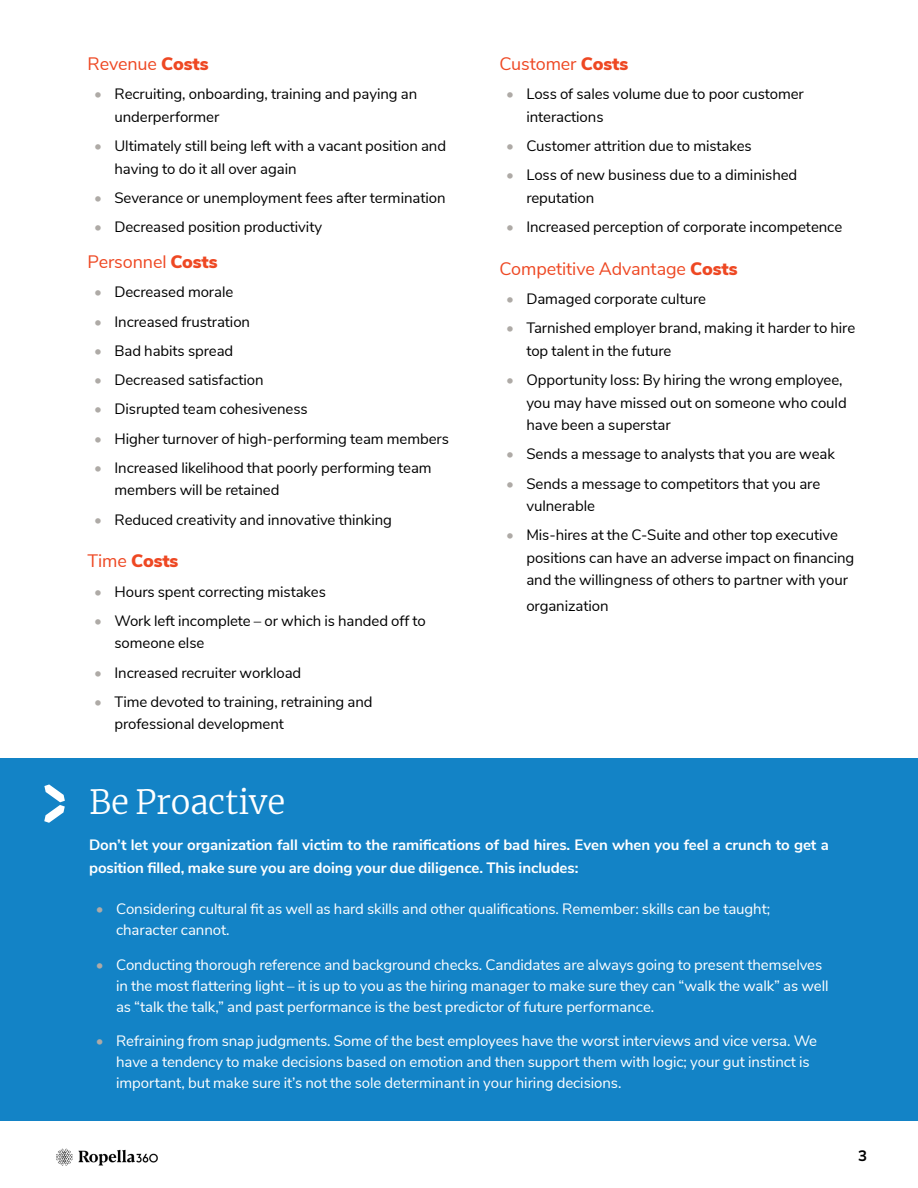
<style>
.page{position:relative;width:918px;height:1188px;background:#fff}
.page>*{position:absolute;margin:0;border:0;box-sizing:border-box;transform-origin:0 0}
.t1{font:300 33px "Merriweather";letter-spacing:-.005em;color:#fff}
.t2{font:18px "Nunito Sans";letter-spacing:-.005em;color:#ee4823}
.t3{font:900 18px "Nunito Sans";letter-spacing:-.005em;color:#ee4823}
.t4{font:15px/22.5px "Nunito Sans";letter-spacing:-.005em;color:#000}
.t5{font:15px/21px "Nunito Sans";letter-spacing:-.005em;color:#fff}
.t6{font:700 15px/22.5px "Nunito Sans";letter-spacing:-.005em;color:#fff}
.t7{font:700 15px "Nunito Sans 7 pt";color:#000}
.s1{font-weight:900}
.s2{font-weight:900;color:#aeaaa6}
.s3{font-weight:400}
</style>
<div class="page">
<img style="left:56px;top:1148px;width:102px;height:18px">
<div style="left:0;top:758px;width:918px;height:363px;background:#1383c6"></div>
<svg style="left:44px;top:784px;width:21px;height:39px"></svg>
<p class="t2" style="left:87px;top:51px;width:123px">Revenue <span class="s1">Costs</span></p>
<p class="t4" style="left:114px;top:82px;width:304px;text-indent:-20px"><span class="s2">•</span> Recruiting, onboarding, training and paying an underperformer</p>
<p class="t4" style="left:114px;top:134px;width:333px;text-indent:-20px"><span class="s2">•</span> Ultimately still being left with a vacant position and having to do it all over again</p>
<p class="t4" style="left:94px;top:185px;width:353px"><span class="s2">•</span> Severance or unemployment fees after termination</p>
<p class="t4" style="left:94px;top:215px;width:229px"><span class="s2">•</span> Decreased position productivity</p>
<p class="t2" style="left:87px;top:249px;width:132px">Personnel <span class="s1">Costs</span></p>
<p class="t4" style="left:94px;top:280px;width:141px"><span class="s2">•</span> Decreased morale</p>
<p class="t4" style="left:94px;top:309px;width:157px"><span class="s2">•</span> Increased frustration</p>
<p class="t4" style="left:94px;top:338px;width:141px"><span class="s2">•</span> Bad habits spread</p>
<p class="t4" style="left:94px;top:368px;width:171px"><span class="s2">•</span> Decreased satisfaction</p>
<p class="t4" style="left:94px;top:397px;width:215px"><span class="s2">•</span> Disrupted team cohesiveness</p>
<p class="t4" style="left:94px;top:426px;width:356px"><span class="s2">•</span> Higher turnover of high-performing team members</p>
<p class="t4" style="left:114px;top:455px;width:319px;text-indent:-20px"><span class="s2">•</span> Increased likelihood that poorly performing team members will be retained</p>
<p class="t4" style="left:94px;top:507px;width:299px"><span class="s2">•</span> Reduced creativity and innovative thinking</p>
<p class="t3" style="left:87px;top:548px;width:92px"><span class="s3">Time</span> Costs</p>
<p class="t4" style="left:94px;top:579px;width:233px"><span class="s2">•</span> Hours spent correcting mistakes</p>
<p class="t4" style="left:114px;top:608px;width:313px;text-indent:-20px"><span class="s2">•</span> Work left incomplete – or which is handed off to someone else</p>
<p class="t4" style="left:94px;top:660px;width:209px"><span class="s2">•</span> Increased recruiter workload</p>
<p class="t4" style="left:114px;top:689px;width:260px;text-indent:-20px"><span class="s2">•</span> Time devoted to training, retraining and professional development</p>
<p class="t2" style="left:499px;top:51px;width:130px">Customer <span class="s1">Costs</span></p>
<p class="t4" style="left:526px;top:82px;width:279px;text-indent:-20px"><span class="s2">•</span> Loss of sales volume due to poor customer interactions</p>
<p class="t4" style="left:506px;top:134px;width:247px"><span class="s2">•</span> Customer attrition due to mistakes</p>
<p class="t4" style="left:526px;top:163px;width:272px;text-indent:-20px"><span class="s2">•</span> Loss of new business due to a diminished reputation</p>
<p class="t4" style="left:506px;top:215px;width:338px"><span class="s2">•</span> Increased perception of corporate incompetence</p>
<p class="t2" style="left:499px;top:255px;width:240px">Competitive Advantage <span class="s1">Costs</span></p>
<p class="t4" style="left:506px;top:287px;width:201px"><span class="s2">•</span> Damaged corporate culture</p>
<p class="t4" style="left:526px;top:316px;width:330px;text-indent:-20px"><span class="s2">•</span> Tarnished employer brand, making it harder to hire top talent in the future</p>
<p class="t4" style="left:526px;top:368px;width:322px;text-indent:-20px"><span class="s2">•</span> Opportunity loss: By hiring the wrong employee, you may have missed out on someone who could have been a superstar</p>
<p class="t4" style="left:506px;top:442px;width:330px"><span class="s2">•</span> Sends a message to analysts that you are weak</p>
<p class="t4" style="left:526px;top:471px;width:295px;text-indent:-20px"><span class="s2">•</span> Sends a message to competitors that you are vulnerable</p>
<p class="t4" style="left:526px;top:523px;width:329px;text-indent:-20px"><span class="s2">•</span> Mis-hires at the C-Suite and other top executive positions can have an adverse impact on financing and the willingness of others to partner with your</p>
<p class="t4" style="left:526px;top:593px;width:84px">organization</p>
<h1 class="t1" style="left:89px;top:780px;width:198px">Be Proactive</h1>
<p class="t6" style="left:89px;top:833px;width:741px">Don’t let your organization fall victim to the ramifications of bad hires. Even when you feel a crunch to get a position filled, make sure you are doing your due diligence. This includes:</p>
<p class="t5" style="left:116px;top:898px;width:656px;text-indent:-20px"><span class="s2">•</span> Considering cultural fit as well as hard skills and other qualifications. Remember: skills can be taught; character cannot.</p>
<p class="t5" style="left:116px;top:953px;width:714px;text-indent:-20px"><span class="s2">•</span> Conducting thorough reference and background checks. Candidates are always going to present themselves in the most flattering light – it is up to you as the hiring manager to make sure they can “walk the walk” as well as “talk the talk,” and past performance is the best predictor of future performance.</p>
<p class="t5" style="left:116px;top:1030px;width:703px;text-indent:-20px"><span class="s2">•</span> Refraining from snap judgments. Some of the best employees have the worst interviews and vice versa. We have a tendency to make decisions based on emotion and then support them with logic; your gut instinct is important, but make sure it’s not the sole determinant in your hiring decisions.</p>
<p class="t7" style="left:858px;top:1145px;width:10px">3</p>
</div>
